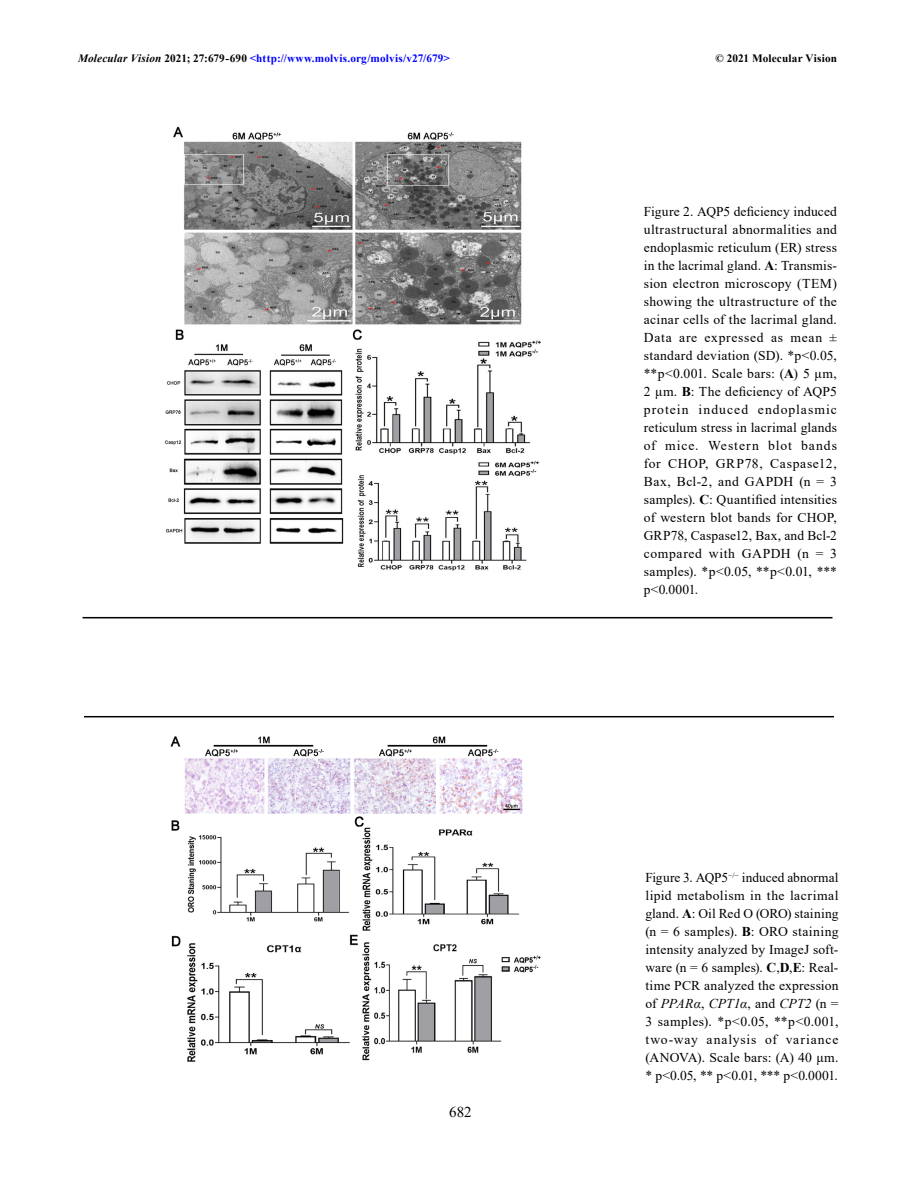
<style>
.page{position:relative;width:918px;height:1188px;background:#fff}
.page>*{position:absolute;margin:0;border:0;box-sizing:border-box;transform-origin:0 0}
.Folio{font:15px "Times New Roman";color:#000}
.Fig_Caption{font:13.5px/18px "Times New Roman";letter-spacing:.025em;color:#000;text-align:justify}
.Header_Align_Left{font:700 11.25px "Times New Roman";letter-spacing:.01em;color:#00f}
.Header_Align_Right{font:700 11.25px "Times New Roman";letter-spacing:.015em;color:#000}
.s1{font-style:italic;color:#000}
.s2{color:#000}
.s3{font-weight:700}
.s4{font-style:italic}
</style>
<div class="page">
<img style="left:164px;top:126px;width:377px;height:445px">
<hr style="left:82px;top:617px;width:750px;height:1px;background:#000">
<img style="left:170px;top:736px;width:371px;height:326px">
<hr style="left:84px;top:716px;width:750px;height:1px;background:#000">
<p class="Header_Align_Left" style="left:78px;top:50px;width:374px"><span class="s1">Molecular Vision</span> <span class="s2">2021; 27:679-690</span> &lt;http://www.molvis.org/molvis/v27/679&gt;</p>
<p class="Header_Align_Right" style="left:715px;top:50px;width:123px">© 2021 Molecular Vision</p>
<p class="Fig_Caption" style="left:644px;top:202px;width:195px">Figure 2. AQP5 deficiency induced ultrastructural abnormalities and endoplasmic reticulum (ER) stress in the lacrimal gland. <span class="s3">A</span>: Transmis&shy;sion electron microscopy (TEM) showing the ultrastructure of the acinar cells of the lacrimal gland.<br>Data are expressed as mean ± standard deviation (SD). *p&lt;0.05, **p&lt;0.001. Scale bars: (<span class="s3">A</span>) 5 μm, 2 μm. <span class="s3">B</span>: The deficiency of AQP5 protein induced endoplasmic reticulum stress in lacrimal glands of mice. Western blot bands for CHOP, GRP78, Caspase12, Bax, Bcl-2, and GAPDH (n = 3 samples). <span class="s3">C</span>: Quantified intensities of western blot bands for CHOP, GRP78, Caspase12, Bax, and Bcl-2 compared with GAPDH (n = 3 samples). *p&lt;0.05, **p&lt;0.01, *** p&lt;0.0001.</p>
<p class="Folio" style="left:449px;top:1102px;width:24px">682</p>
<p class="Fig_Caption" style="left:645px;top:868px;width:195px">Figure 3. AQP5<sup>−/−</sup> induced abnormal lipid metabolism in the lacrimal gland. <span class="s3">A</span>: Oil Red O (ORO) staining (n = 6 samples). <span class="s3">B</span>: ORO staining intensity analyzed by ImageJ soft&shy;ware (n = 6 samples). <span class="s3">C</span>,<span class="s3">D</span>,<span class="s3">E</span>: Real&shy;time PCR analyzed the expression of <span class="s4">PPARα</span>, <span class="s4">CPT1α</span>, and <span class="s4">CPT2</span> (n = 3 samples). *p&lt;0.05, **p&lt;0.001, two-way analysis of variance (ANOVA). Scale bars: (A) 40 μm. * p&lt;0.05, ** p&lt;0.01, *** p&lt;0.0001.</p>
</div>
